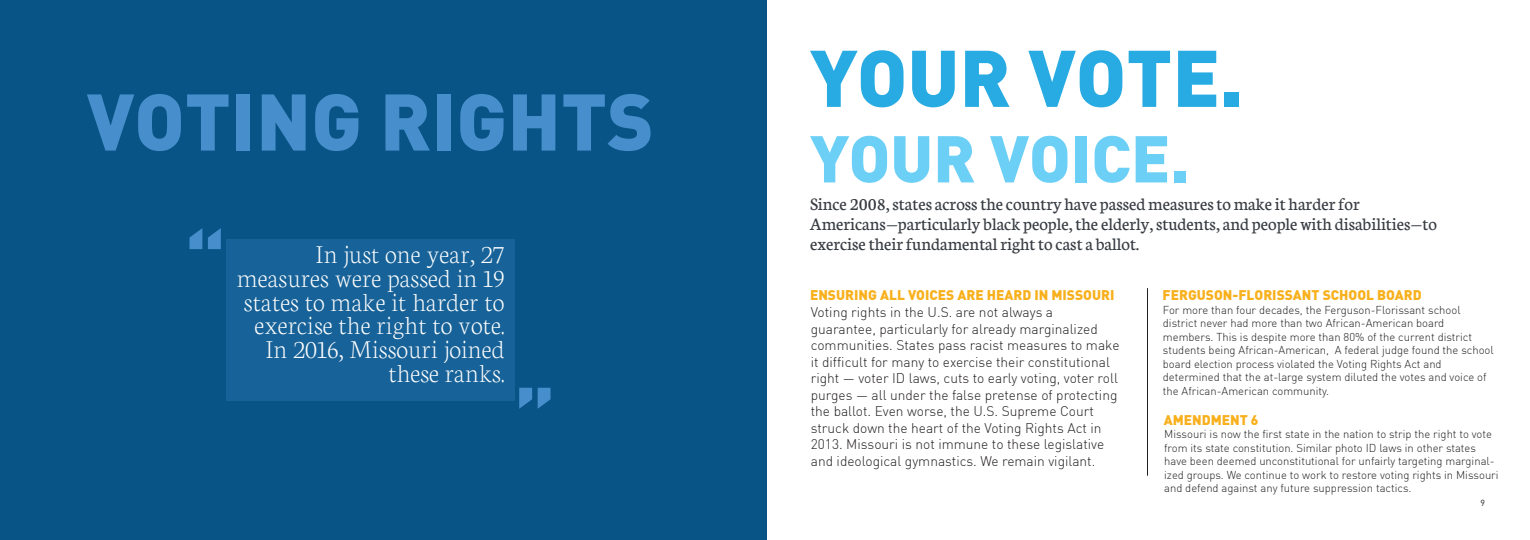
<style>
.page{position:relative;width:1530px;height:540px;background:#fff}
.page>*{position:absolute;margin:0;border:0;box-sizing:border-box;transform-origin:0 0}
.t1{font:900 78.88px/143.1px "DIN";color:#468fcc}
.t2{font:900 78.88px "DIN";color:#27abe2}
.t3{font:900 65px "DIN";color:#6bcff6}
.t4{font:200 27.5px/23.8px "Neuton";color:#fff;text-align:right}
.t5{font:18.75px/20px "Neuton";color:#383d43}
.t6{font:300 13.75px/16.5px "DIN";color:#231f20}
.t7{font:900 13.75px "DIN";color:#f8b01c}
.t8{font:300 11.25px/13.5px "DIN";color:#231f20}
.t9{font:8.75px "DIN";color:#231f20}
</style>
<div class="page">
<div style="left:0;top:0;width:766px;height:540px;background:#085487"></div>
<div style="left:226px;top:239px;width:289px;height:162px;background:#176298"></div>
<hr style="left:1147px;top:288px;width:1px;height:188px;background:#231f20">
<h1 class="t1" style="left:185px;top:46px;width:470px;text-indent:-98px">VOTING RIGHTS “</h1>
<h3 class="t4" style="left:237px;top:243px;width:269px">In just one year, 27 measures were passed in 19 states to make it harder to exercise the right to vote.<br>In 2016, Missouri joined these ranks.</h3>
<h1 class="t1" style="left:555px;top:447px;width:42px;rotate:-180deg">“</h1>
<h1 class="t2" style="left:810px;top:26px;width:435px">YOUR VOTE.</h1>
<h2 class="t3" style="left:810px;top:115px;width:381px">YOUR VOICE.</h2>
<h3 class="t5" style="left:810px;top:195px;width:628px">Since 2008, states across the country have passed measures to make it harder for<br>Americans—particularly black people, the elderly, students, and people with disabilities—to exercise their fundamental right to cast a ballot.</h3>
<p class="t7" style="left:810px;top:286px;width:306px">ENSURING ALL VOICES ARE HEARD IN MISSOURI</p>
<p class="t7" style="left:1162px;top:286px;width:261px">FERGUSON-FLORISSANT SCHOOL BOARD</p>
<p class="t6" style="left:811px;top:304px;width:310px">Voting rights in the U.S. are not always a guarantee, particularly for already marginalized communities. States pass racist measures to make it difficult for many to exercise their constitutional right — voter ID laws, cuts to early voting, voter roll purges — all under the false pretense of protecting the ballot. Even worse, the U.S. Supreme Court struck down the heart of the Voting Rights Act in 2013. Missouri is not immune to these legislative and ideological gymnastics. We remain vigilant.</p>
<p class="t8" style="left:1163px;top:303px;width:332px">For more than four decades, the Ferguson-Florissant school district never had more than two African-American board members. This is despite more than 80% of the current district students being African-American, A federal judge found the school board election process violated the Voting Rights Act and determined that the at-large system diluted the votes and voice of the African-American community.</p>
<p class="t7" style="left:1164px;top:411px;width:96px">AMENDMENT 6</p>
<p class="t8" style="left:1164px;top:427px;width:336px">Missouri is now the first state in the nation to strip the right to vote from its state constitution. Similar photo ID laws in other states have been deemed unconstitutional for unfairly targeting marginal&shy;ized groups. We continue to work to restore voting rights in Missouri and defend against any future suppression tactics.</p>
<p class="t9" style="left:1480px;top:497px;width:6px">9</p>
</div>
